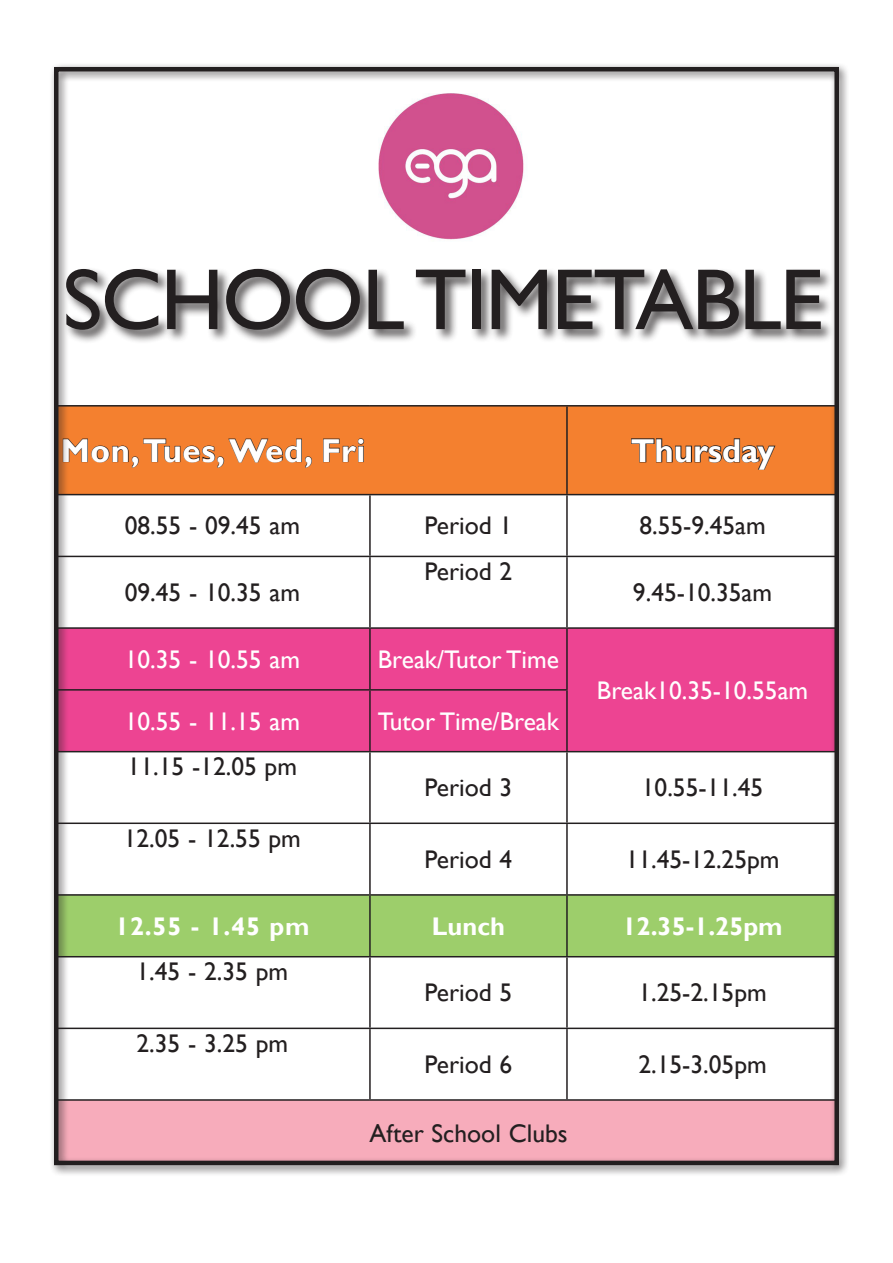
<style>
.page{position:relative;width:893px;height:1263px;background:#fff}
.page>*{position:absolute;margin:0;border:0;box-sizing:border-box;transform-origin:0 0}
.t1{font:87px "Gill Sans";letter-spacing:-.02em;color:#231f20}
.t2{font:700 33px "Gill Sans";letter-spacing:.02em;color:#fff}
.t3{font:700 33px "Gill Sans";color:#fff}
.t4{font:25.5px "Gill Sans";color:#231f20}
.t5{font:25.5px "Gill Sans";color:#fff}
.t6{font:700 25.5px "Gill Sans";color:#fff}
</style>
<div class="page">
<div style="left:49px;top:62px;width:801px;height:1114px;background:#231f20;opacity:.75"></div>
<div style="left:54px;top:67px;width:785px;height:1098px;border:4px solid #231f20"></div>
<p class="t1" style="left:63px;top:249px;width:762px">SCHOOL TIMETABLE</p>
<p class="t2" style="left:61px;top:431px;width:306px">Mon, Tues, Wed, Fri</p>
<p class="t3" style="left:631px;top:431px;width:145px">Thursday</p>
<p class="t4" style="left:125px;top:511px;width:177px">08.55 - 09.45 am</p>
<p class="t4" style="left:424px;top:511px;width:89px">Period 1</p>
<p class="t4" style="left:639px;top:511px;width:128px">8.55-9.45am</p>
<p class="t4" style="left:125px;top:578px;width:177px">09.45 - 10.35 am</p>
<p class="t4" style="left:424px;top:557px;width:89px">Period 2</p>
<p class="t5" style="left:125px;top:644px;width:177px">10.35 - 10.55 am</p>
<p class="t5" style="left:378px;top:644px;width:183px">Break/Tutor Time</p>
<p class="t4" style="left:633px;top:578px;width:141px">9.45-10.35am</p>
<p class="t5" style="left:597px;top:675px;width:213px">Break10.35-10.55am</p>
<p class="t5" style="left:125px;top:706px;width:177px">10.55 - 11.15 am</p>
<p class="t5" style="left:378px;top:706px;width:183px">Tutor Time/Break</p>
<p class="t4" style="left:128px;top:752px;width:171px">11.15 -12.05 pm</p>
<p class="t4" style="left:424px;top:773px;width:89px">Period 3</p>
<p class="t4" style="left:642px;top:773px;width:123px">10.55-11.45</p>
<p class="t4" style="left:124px;top:823px;width:179px">12.05 - 12.55 pm</p>
<p class="t4" style="left:424px;top:844px;width:89px">Period 4</p>
<p class="t4" style="left:626px;top:844px;width:155px">11.45-12.25pm</p>
<p class="t6" style="left:115px;top:911px;width:196px">12.55 - 1.45 pm</p>
<p class="t6" style="left:432px;top:911px;width:75px">Lunch</p>
<p class="t6" style="left:622px;top:911px;width:162px">12.35-1.25pm</p>
<p class="t4" style="left:136px;top:957px;width:153px">1.45 - 2.35 pm</p>
<p class="t4" style="left:424px;top:978px;width:89px">Period 5</p>
<p class="t4" style="left:638px;top:978px;width:130px">1.25-2.15pm</p>
<p class="t4" style="left:136px;top:1028px;width:153px">2.35 - 3.25 pm</p>
<p class="t4" style="left:424px;top:1049px;width:89px">Period 6</p>
<p class="t4" style="left:638px;top:1049px;width:130px">2.15-3.05pm</p>
<p class="t4" style="left:370px;top:1119px;width:200px">After School Clubs</p>
</div>
